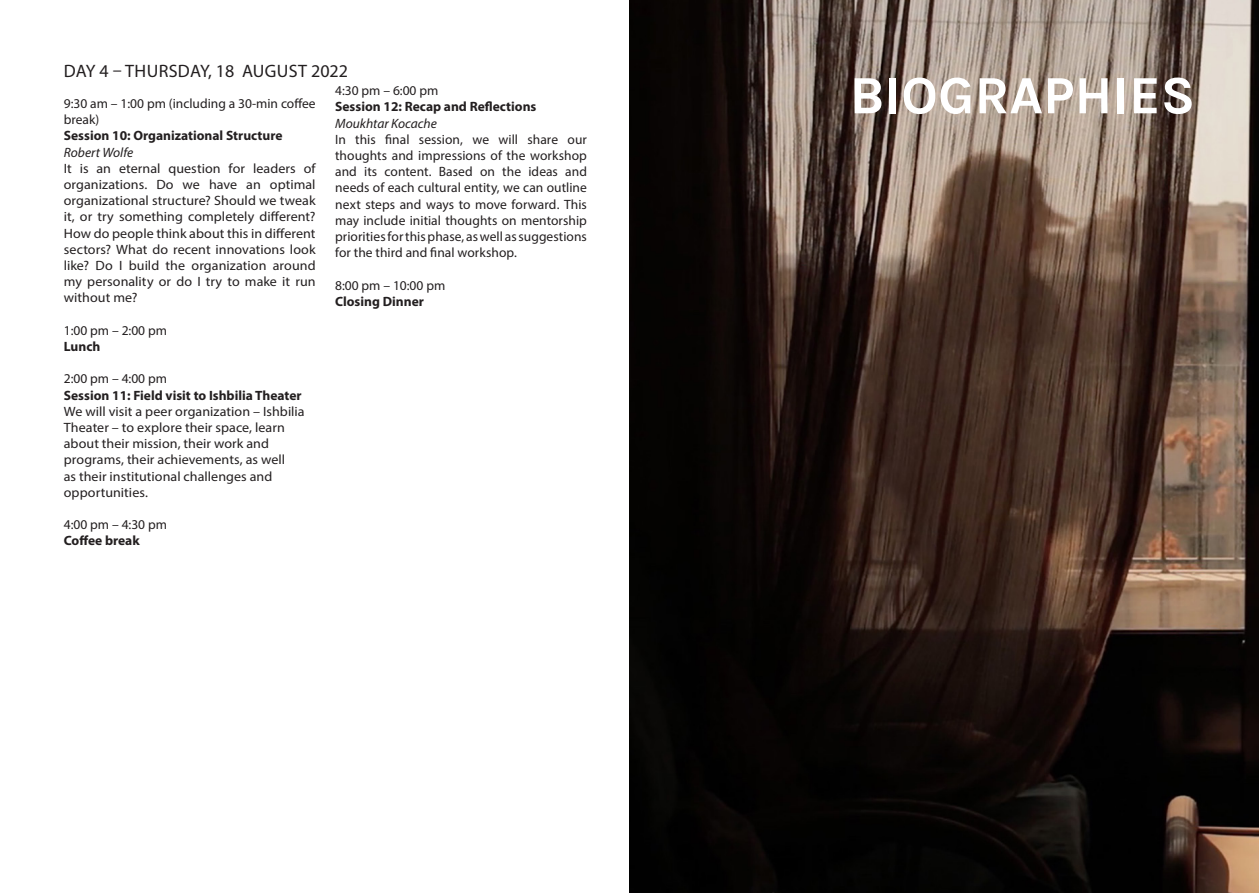
<style>
.page{position:relative;width:1259px;height:893px;background:#fff}
.page>*{position:absolute;margin:0;border:0;box-sizing:border-box;transform-origin:0 0}
.t1{font:700 54px "Karla";color:#fff}
.t2{font:18px "Myriad Pro";letter-spacing:.015em;color:#231f20}
.t3{font:13.5px/16.2px "Myriad Pro";color:#231f20;text-align:justify;scale:1.04 1}
.t4{font:13.5px/16.2px "Myriad Pro";color:#231f20}
.t5{font:700 13.5px "Myriad Pro";color:#231f20}
.t6{font:italic 13.5px "Myriad Pro";color:#231f20}
</style>
<div class="page">
<img style="left:629px;top:0;width:630px;height:893px">
<p class="t2" style="left:64px;top:60px;width:286px">DAY 4 – THURSDAY, 18 AUGUST 2022</p>
<p class="t4" style="left:64px;top:95px;width:253px">9:30 am – 1:00 pm (including a 30-min coffee break)</p>
<p class="t5" style="left:64px;top:127px;width:220px">Session 10: Organizational Structure</p>
<p class="t6" style="left:64px;top:144px;width:71px">Robert Wolfe</p>
<p class="t3" style="left:64px;top:160px;width:244px">It is an eternal question for leaders of organizations. Do we have an optimal organizational structure? Should we tweak it, or try something completely different?<br>How do people think about this in different sectors? What do recent innovations look like? Do I build the organization around my personality or do I try to make it run without me?</p>
<p class="t4" style="left:64px;top:322px;width:105px">1:00 pm – 2:00 pm</p>
<p class="t5" style="left:64px;top:338px;width:38px">Lunch</p>
<p class="t4" style="left:64px;top:370px;width:105px">2:00 pm – 4:00 pm</p>
<p class="t5" style="left:64px;top:386px;width:239px">Session 11: Field visit to Ishbilia Theater</p>
<p class="t3" style="left:64px;top:403px;width:233px;text-align:left">We will visit a peer organization – Ishbilia Theater – to explore their space, learn about their mission, their work and programs, their achievements, as well<br>as their institutional challenges and opportunities.</p>
<p class="t4" style="left:64px;top:516px;width:105px">4:00 pm – 4:30 pm</p>
<p class="t5" style="left:64px;top:532px;width:77px">Coffee break</p>
<p class="t4" style="left:335px;top:82px;width:105px">4:30 pm – 6:00 pm</p>
<p class="t5" style="left:335px;top:98px;width:203px">Session 12: Recap and Reflections</p>
<p class="t6" style="left:335px;top:115px;width:103px">Moukhtar Kocache</p>
<p class="t4" style="left:335px;top:131px;width:253px;text-align:justify">In this final session, we will share our thoughts and impressions of the workshop and its content. Based on the ideas and needs of each cultural entity, we can outline next steps and ways to move forward. This may include initial thoughts on mentorship priorities for this phase, as well as suggestions for the third and final workshop.</p>
<p class="t4" style="left:335px;top:277px;width:112px">8:00 pm – 10:00 pm</p>
<p class="t5" style="left:335px;top:292px;width:90px">Closing Dinner</p>
<p class="t1" style="left:849px;top:64px;width:347px">BIOGRAPHIES</p>
</div>
